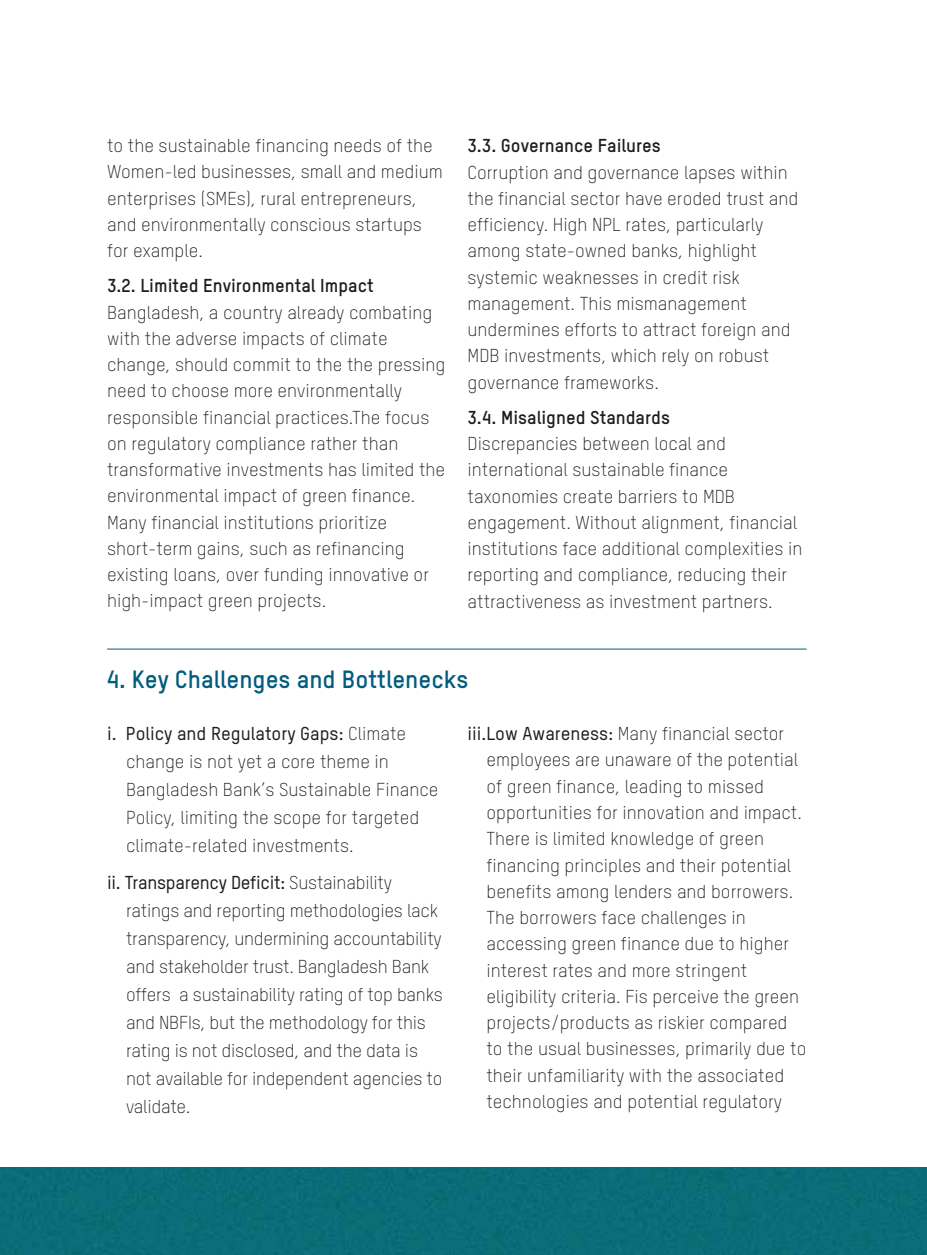
<style>
.page{position:relative;width:927px;height:1255px;background:#fff}
.page>*{position:absolute;margin:0;border:0;box-sizing:border-box;transform-origin:0 0}
.t1{font:700 24.5px "Oxfam TSTARPRO";color:#015c7e}
.t2{font:300 18.38px/26.2px "Oxfam TSTARPRO";color:#1d1d1b}
.t3{font:700 18.38px "Oxfam TSTARPRO";color:#1d1d1b}
.s1{font-weight:500}
</style>
<div class="page">
<hr style="left:107px;top:648px;width:699px;height:1px;background:#006369">
<div style="left:0;top:1167px;width:926px;height:87px;background:#0b6d79"></div>
<p class="t2" style="left:107px;top:131px;width:337px">to the sustainable financing needs of the Women-led businesses, small and medium enterprises (SMEs), rural entrepreneurs, and environmentally conscious startups for example.</p>
<p class="t3" style="left:107px;top:272px;width:268px">3.2. Limited Environmental Impact</p>
<p class="t2" style="left:107px;top:297px;width:340px">Bangladesh, a country already combating with the adverse impacts of climate change, should commit to the the pressing need to choose more environmentally responsible financial practices.The focus on regulatory compliance rather than transformative investments has limited the environmental impact of green finance.<br>Many financial institutions prioritize short-term gains, such as refinancing existing loans, over funding innovative or high-impact green projects.</p>
<p class="t3" style="left:467px;top:132px;width:195px">3.3. Governance Failures</p>
<p class="t2" style="left:467px;top:158px;width:332px">Corruption and governance lapses within the financial sector have eroded trust and efficiency. High NPL rates, particularly among state-owned banks, highlight systemic weaknesses in credit risk management. This mismanagement undermines efforts to attract foreign and MDB investments, which rely on robust governance frameworks.</p>
<p class="t3" style="left:467px;top:403px;width:204px">3.4. Misaligned Standards</p>
<p class="t2" style="left:467px;top:429px;width:336px">Discrepancies between local and international sustainable finance taxonomies create barriers to MDB engagement. Without alignment, financial institutions face additional complexities in reporting and compliance, reducing their attractiveness as investment partners.</p>
<h1 class="t1" style="left:106px;top:661px;width:364px">4. Key Challenges and Bottlenecks</h1>
<p class="t2" style="left:126px;top:718px;width:314px;line-height:28px;text-indent:-19px"><span class="s1">i. Policy and Regulatory Gaps:</span> Climate change is not yet a core theme in Bangladesh Bank’s Sustainable Finance Policy, limiting the scope for targeted climate-related investments.</p>
<p class="t2" style="left:126px;top:867px;width:318px;line-height:28px;text-indent:-19px"><span class="s1">ii. Transparency Deficit:</span> Sustainability ratings and reporting methodologies lack transparency, undermining accountability and stakeholder trust. Bangladesh Bank offers a sustainability rating of top banks and NBFIs, but the methodology for this rating is not disclosed, and the data is not available for independent agencies to validate.</p>
<p class="t2" style="left:486px;top:719px;width:321px;text-indent:-19px"><span class="s1">iii. Low Awareness:</span> Many financial sector employees are unaware of the potential of green finance, leading to missed opportunities for innovation and impact.<br>There is limited knowledge of green financing principles and their potential benefits among lenders and borrowers.<br>The borrowers face challenges in accessing green finance due to higher interest rates and more stringent eligibility criteria. Fis perceive the green projects/products as riskier compared to the usual businesses, primarily due to their unfamiliarity with the associated technologies and potential regulatory</p>
</div>
